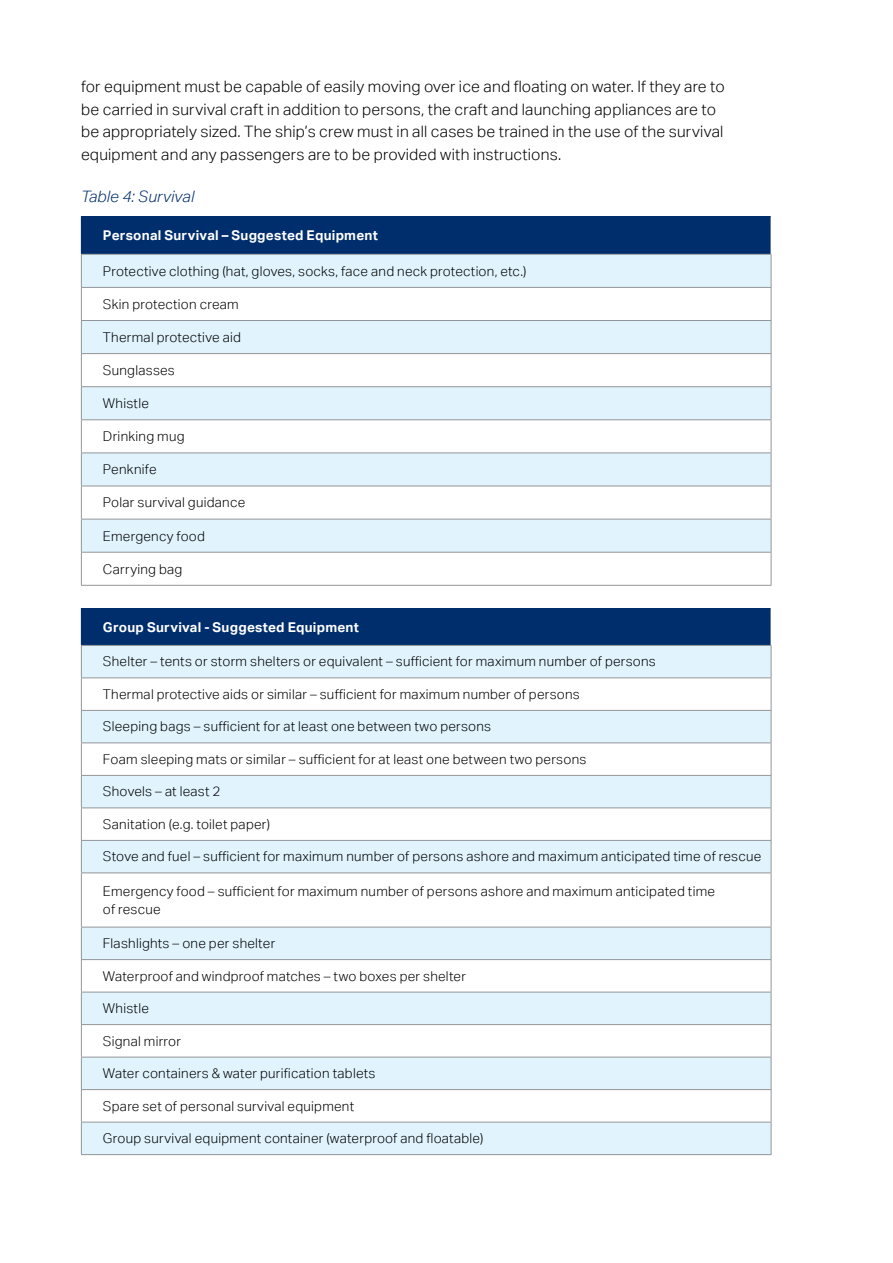
<style>
.page{position:relative;width:893px;height:1263px;background:#fff}
.page>*{position:absolute;margin:0;border:0;box-sizing:border-box;transform-origin:0 0}
.t1{font:300 15.75px/22.5px "Aktiv Grotesk";letter-spacing:.01em;color:#000}
.t2{font:italic 300 15.75px "Aktiv Grotesk";letter-spacing:.01em;color:#002e6d}
.t3{font:300 13.5px/18px "Aktiv Grotesk";letter-spacing:.02em;color:#000}
.t4{font:700 13.5px "Aktiv Grotesk";letter-spacing:.02em;color:#fff}
</style>
<div class="page">
<div style="left:81px;top:216px;width:690px;height:38px;background:#002e6d"></div>
<div style="left:82px;top:255px;width:689px;height:32px;background:#e1f4fd"></div>
<svg style="left:82px;top:288px;width:689px;height:297px"></svg>
<hr style="left:81px;top:255px;width:1px;height:32px;background:#939598">
<hr style="left:771px;top:255px;width:1px;height:32px;background:#939598">
<hr style="left:81px;top:288px;width:1px;height:32px;background:#939598">
<hr style="left:771px;top:288px;width:1px;height:32px;background:#939598">
<hr style="left:81px;top:321px;width:1px;height:32px;background:#939598">
<hr style="left:771px;top:321px;width:1px;height:32px;background:#939598">
<hr style="left:81px;top:354px;width:1px;height:32px;background:#939598">
<hr style="left:771px;top:354px;width:1px;height:32px;background:#939598">
<hr style="left:81px;top:387px;width:1px;height:32px;background:#939598">
<hr style="left:771px;top:387px;width:1px;height:32px;background:#939598">
<hr style="left:81px;top:420px;width:1px;height:32px;background:#939598">
<hr style="left:771px;top:420px;width:1px;height:32px;background:#939598">
<hr style="left:81px;top:453px;width:1px;height:33px;background:#939598">
<hr style="left:771px;top:453px;width:1px;height:33px;background:#939598">
<hr style="left:81px;top:486px;width:1px;height:33px;background:#939598">
<hr style="left:771px;top:486px;width:1px;height:33px;background:#939598">
<hr style="left:81px;top:519px;width:1px;height:33px;background:#939598">
<hr style="left:771px;top:519px;width:1px;height:33px;background:#939598">
<hr style="left:81px;top:553px;width:1px;height:32px;background:#939598">
<hr style="left:771px;top:553px;width:1px;height:32px;background:#939598">
<hr style="left:81px;top:254px;width:690px;height:1px;background:#939598">
<hr style="left:81px;top:287px;width:690px;height:1px;background:#939598">
<hr style="left:81px;top:320px;width:690px;height:1px;background:#939598">
<hr style="left:81px;top:353px;width:690px;height:1px;background:#939598">
<hr style="left:81px;top:386px;width:690px;height:1px;background:#939598">
<hr style="left:81px;top:419px;width:690px;height:1px;background:#939598">
<hr style="left:81px;top:452px;width:690px;height:1px;background:#939598">
<hr style="left:81px;top:486px;width:690px;height:1px;background:#939598">
<hr style="left:81px;top:519px;width:690px;height:1px;background:#939598">
<hr style="left:81px;top:552px;width:690px;height:1px;background:#939598">
<hr style="left:81px;top:585px;width:690px;height:1px;background:#939598">
<div style="left:81px;top:608px;width:690px;height:37px;background:#002e6d"></div>
<div style="left:82px;top:646px;width:689px;height:508px;background:#e1f4fd"></div>
<svg style="left:82px;top:678px;width:689px;height:444px"></svg>
<hr style="left:81px;top:646px;width:1px;height:31px;background:#939598">
<hr style="left:771px;top:646px;width:1px;height:31px;background:#939598">
<hr style="left:81px;top:678px;width:1px;height:32px;background:#939598">
<hr style="left:771px;top:678px;width:1px;height:32px;background:#939598">
<hr style="left:81px;top:711px;width:1px;height:31px;background:#939598">
<hr style="left:771px;top:711px;width:1px;height:31px;background:#939598">
<hr style="left:81px;top:743px;width:1px;height:32px;background:#939598">
<hr style="left:771px;top:743px;width:1px;height:32px;background:#939598">
<hr style="left:81px;top:776px;width:1px;height:31px;background:#939598">
<hr style="left:771px;top:776px;width:1px;height:31px;background:#939598">
<hr style="left:81px;top:808px;width:1px;height:32px;background:#939598">
<hr style="left:771px;top:808px;width:1px;height:32px;background:#939598">
<hr style="left:81px;top:841px;width:1px;height:31px;background:#939598">
<hr style="left:771px;top:841px;width:1px;height:31px;background:#939598">
<hr style="left:81px;top:873px;width:1px;height:54px;background:#939598">
<hr style="left:771px;top:873px;width:1px;height:54px;background:#939598">
<hr style="left:81px;top:927px;width:1px;height:32px;background:#939598">
<hr style="left:771px;top:927px;width:1px;height:32px;background:#939598">
<hr style="left:81px;top:960px;width:1px;height:32px;background:#939598">
<hr style="left:771px;top:960px;width:1px;height:32px;background:#939598">
<hr style="left:81px;top:992px;width:1px;height:32px;background:#939598">
<hr style="left:771px;top:992px;width:1px;height:32px;background:#939598">
<hr style="left:81px;top:1025px;width:1px;height:32px;background:#939598">
<hr style="left:771px;top:1025px;width:1px;height:32px;background:#939598">
<hr style="left:81px;top:1057px;width:1px;height:32px;background:#939598">
<hr style="left:771px;top:1057px;width:1px;height:32px;background:#939598">
<hr style="left:81px;top:1090px;width:1px;height:32px;background:#939598">
<hr style="left:771px;top:1090px;width:1px;height:32px;background:#939598">
<hr style="left:81px;top:1122px;width:1px;height:32px;background:#939598">
<hr style="left:771px;top:1122px;width:1px;height:32px;background:#939598">
<hr style="left:81px;top:645px;width:690px;height:1px;background:#939598">
<hr style="left:81px;top:677px;width:690px;height:1px;background:#939598">
<hr style="left:81px;top:710px;width:690px;height:1px;background:#939598">
<hr style="left:81px;top:742px;width:690px;height:1px;background:#939598">
<hr style="left:81px;top:775px;width:690px;height:1px;background:#939598">
<hr style="left:81px;top:807px;width:690px;height:1px;background:#939598">
<hr style="left:81px;top:840px;width:690px;height:1px;background:#939598">
<hr style="left:81px;top:872px;width:690px;height:1px;background:#939598">
<hr style="left:81px;top:927px;width:690px;height:1px;background:#939598">
<hr style="left:81px;top:959px;width:690px;height:1px;background:#939598">
<hr style="left:81px;top:992px;width:690px;height:1px;background:#939598">
<hr style="left:81px;top:1024px;width:690px;height:1px;background:#939598">
<hr style="left:81px;top:1057px;width:690px;height:1px;background:#939598">
<hr style="left:81px;top:1089px;width:690px;height:1px;background:#939598">
<hr style="left:81px;top:1122px;width:690px;height:1px;background:#939598">
<hr style="left:81px;top:1154px;width:690px;height:1px;background:#939598">
<p class="t1" style="left:81px;top:75px;width:645px">for equipment must be capable of easily moving over ice and floating on water. If they are to be carried in survival craft in addition to persons, the craft and launching appliances are to be appropriately sized. The ship’s crew must in all cases be trained in the use of the survival equipment and any passengers are to be provided with instructions.</p>
<p class="t2" style="left:81px;top:187px;width:115px">Table 4: Survival</p>
<p class="t4" style="left:103px;top:227px;width:276px">Personal Survival – Suggested Equipment</p>
<p class="t3" style="left:103px;top:262px;width:425px">Protective clothing (hat, gloves, socks, face and neck protection, etc.)</p>
<p class="t3" style="left:103px;top:295px;width:137px">Skin protection cream</p>
<p class="t3" style="left:103px;top:328px;width:139px">Thermal protective aid</p>
<p class="t3" style="left:103px;top:361px;width:73px">Sunglasses</p>
<p class="t3" style="left:103px;top:394px;width:47px">Whistle</p>
<p class="t3" style="left:103px;top:427px;width:83px">Drinking mug</p>
<p class="t3" style="left:103px;top:460px;width:55px">Penknife</p>
<p class="t3" style="left:103px;top:494px;width:144px">Polar survival guidance</p>
<p class="t3" style="left:103px;top:527px;width:103px">Emergency food</p>
<p class="t3" style="left:103px;top:560px;width:81px">Carrying bag</p>
<p class="t4" style="left:103px;top:618px;width:257px">Group Survival - Suggested Equipment</p>
<p class="t3" style="left:103px;top:653px;width:554px">Shelter – tents or storm shelters or equivalent – sufficient for maximum number of persons</p>
<p class="t3" style="left:103px;top:685px;width:478px">Thermal protective aids or similar – sufficient for maximum number of persons</p>
<p class="t3" style="left:103px;top:718px;width:390px">Sleeping bags – sufficient for at least one between two persons</p>
<p class="t3" style="left:103px;top:750px;width:485px">Foam sleeping mats or similar – sufficient for at least one between two persons</p>
<p class="t3" style="left:103px;top:783px;width:119px">Shovels – at least 2</p>
<p class="t3" style="left:103px;top:815px;width:169px">Sanitation (e.g. toilet paper)</p>
<p class="t3" style="left:103px;top:848px;width:660px">Stove and fuel – sufficient for maximum number of persons ashore and maximum anticipated time of rescue</p>
<p class="t3" style="left:103px;top:882px;width:614px">Emergency food – sufficient for maximum number of persons ashore and maximum anticipated time of rescue</p>
<p class="t3" style="left:103px;top:934px;width:174px">Flashlights – one per shelter</p>
<p class="t3" style="left:103px;top:967px;width:364px">Waterproof and windproof matches – two boxes per shelter</p>
<p class="t3" style="left:103px;top:999px;width:47px">Whistle</p>
<p class="t3" style="left:103px;top:1032px;width:80px">Signal mirror</p>
<p class="t3" style="left:103px;top:1064px;width:274px">Water containers &amp; water purification tablets</p>
<p class="t3" style="left:103px;top:1097px;width:253px">Spare set of personal survival equipment</p>
<p class="t3" style="left:103px;top:1129px;width:382px">Group survival equipment container (waterproof and floatable)</p>
</div>
